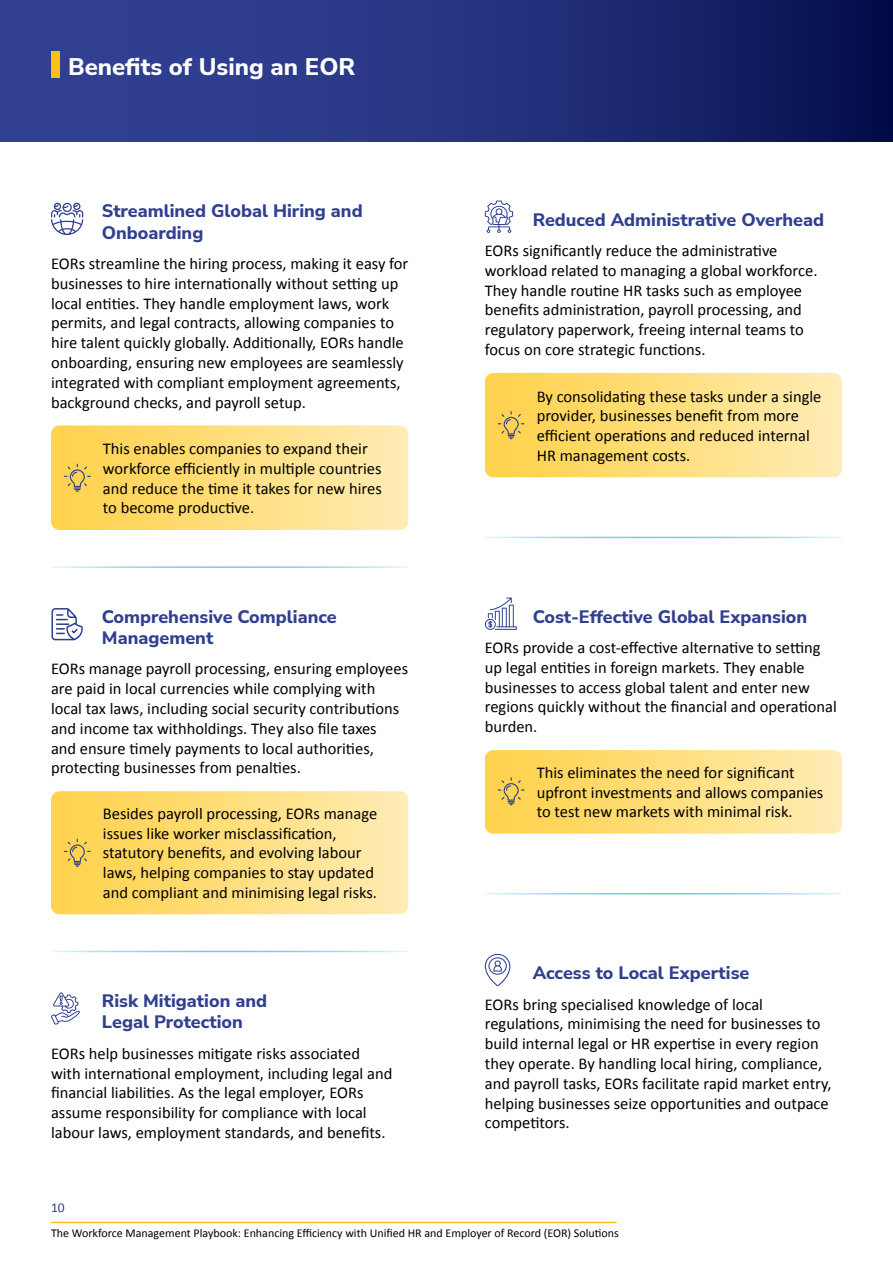
<style>
.page{position:relative;width:893px;height:1263px;background:#fff}
.page>*{position:absolute;margin:0;border:0;box-sizing:border-box;transform-origin:0 0}
.t1{font:800 24px "Nunito Sans";color:#fff}
.t2{font:800 18px/21.6px "Nunito Sans";color:#303f8f}
.t3{font:16.5px/19.8px "Calibri";color:#000}
.t4{font:13.5px "Calibri";color:#303f8f}
.t5{font:12px "Calibri";color:#000}
</style>
<div class="page">
<hr style="left:51px;top:1222px;width:566px;height:1px;background:#fec00f">
<div style="left:0;top:0;width:893px;height:141px;background:linear-gradient(to right,#39499e,#0b1656)"></div>
<div style="left:51px;top:51px;width:8px;height:26px;background:#fbbf16"></div>
<div style="left:51px;top:425px;width:357px;height:105px;background:linear-gradient(to right,#ffd147,#ffecb3);border-radius:9px"></div>
<svg style="left:64px;top:464px;width:27px;height:28px"></svg>
<svg style="left:51px;top:203px;width:32px;height:32px"></svg>
<div style="left:485px;top:373px;width:357px;height:104px;background:linear-gradient(to right,#ffd147,#ffecb4);border-radius:9px"></div>
<svg style="left:498px;top:411px;width:26px;height:28px"></svg>
<svg style="left:485px;top:201px;width:28px;height:32px"></svg>
<div style="left:51px;top:791px;width:357px;height:123px;background:linear-gradient(to right,#ffd147,#ffecb3);border-radius:9px"></div>
<svg style="left:64px;top:839px;width:27px;height:28px"></svg>
<svg style="left:52px;top:608px;width:31px;height:32px"></svg>
<div style="left:485px;top:750px;width:357px;height:84px;background:linear-gradient(to right,#ffd147,#ffecb4);border-radius:9px"></div>
<svg style="left:498px;top:777px;width:26px;height:28px"></svg>
<svg style="left:485px;top:597px;width:32px;height:33px"></svg>
<svg style="left:51px;top:992px;width:29px;height:33px"></svg>
<svg style="left:485px;top:954px;width:26px;height:32px"></svg>
<hr style="left:485px;top:537px;width:357px;height:1px;background:#6ecde0">
<hr style="left:51px;top:566px;width:357px;height:2px;background:#6ecde0">
<hr style="left:485px;top:893px;width:357px;height:1px;background:#6ecde0">
<hr style="left:51px;top:951px;width:357px;height:1px;background:#6ecde0">
<h1 class="t1" style="left:68px;top:50px;width:289px">Benefits of Using an EOR</h1>
<p class="t2" style="left:102px;top:199px;width:262px">Streamlined Global Hiring and<br>Onboarding</p>
<p class="t3" style="left:51px;top:253px;width:359px">EORs streamline the hiring process, making it easy for businesses to hire internationally without setting up local entities. They handle employment laws, work permits, and legal contracts, allowing companies to hire talent quickly globally. Additionally, EORs handle onboarding, ensuring new employees are seamlessly integrated with compliant employment agreements, background checks, and payroll setup.</p>
<p class="t3" style="left:103px;top:438px;width:280px">This enables companies to expand their workforce efficiently in multiple countries and reduce the time it takes for new hires to become productive.</p>
<p class="t2" style="left:102px;top:605px;width:236px">Comprehensive Compliance<br>Management</p>
<p class="t3" style="left:51px;top:658px;width:359px">EORs manage payroll processing, ensuring employees are paid in local currencies while complying with local tax laws, including social security contributions and income tax withholdings. They also file taxes<br>and ensure timely payments to local authorities, protecting businesses from penalties.</p>
<p class="t3" style="left:103px;top:803px;width:276px">Besides payroll processing, EORs manage issues like worker misclassification, statutory benefits, and evolving labour laws, helping companies to stay updated and compliant and minimising legal risks.</p>
<p class="t2" style="left:533px;top:208px;width:293px">Reduced Administrative Overhead</p>
<p class="t3" style="left:485px;top:240px;width:334px">EORs significantly reduce the administrative workload related to managing a global workforce.<br>They handle routine HR tasks such as employee benefits administration, payroll processing, and regulatory paperwork, freeing internal teams to focus on core strategic functions.</p>
<p class="t3" style="left:537px;top:386px;width:286px">By consolidating these tasks under a single provider, businesses benefit from more efficient operations and reduced internal HR management costs.</p>
<p class="t2" style="left:533px;top:605px;width:276px">Cost-Effective Global Expansion</p>
<p class="t3" style="left:485px;top:637px;width:354px">EORs provide a cost-effective alternative to setting up legal entities in foreign markets. They enable businesses to access global talent and enter new regions quickly without the financial and operational burden.</p>
<p class="t3" style="left:537px;top:762px;width:288px">This eliminates the need for significant upfront investments and allows companies to test new markets with minimal risk.</p>
<p class="t2" style="left:533px;top:961px;width:218px">Access to Local Expertise</p>
<p class="t2" style="left:102px;top:989px;width:167px">Risk Mitigation and<br>Legal Protection</p>
<p class="t3" style="left:485px;top:994px;width:348px">EORs bring specialised knowledge of local regulations, minimising the need for businesses to build internal legal or HR expertise in every region they operate. By handling local hiring, compliance, and payroll tasks, EORs facilitate rapid market entry, helping businesses seize opportunities and outpace competitors.</p>
<p class="t3" style="left:51px;top:1043px;width:343px">EORs help businesses mitigate risks associated with international employment, including legal and financial liabilities. As the legal employer, EORs assume responsibility for compliance with local labour laws, employment standards, and benefits.</p>
<p class="t4" style="left:51px;top:1198px;width:15px">10</p>
<p class="t5" style="left:51px;top:1224px;width:569px">The Workforce Management Playbook: Enhancing Efficiency with Unified HR and Employer of Record (EOR) Solutions</p>
</div>
